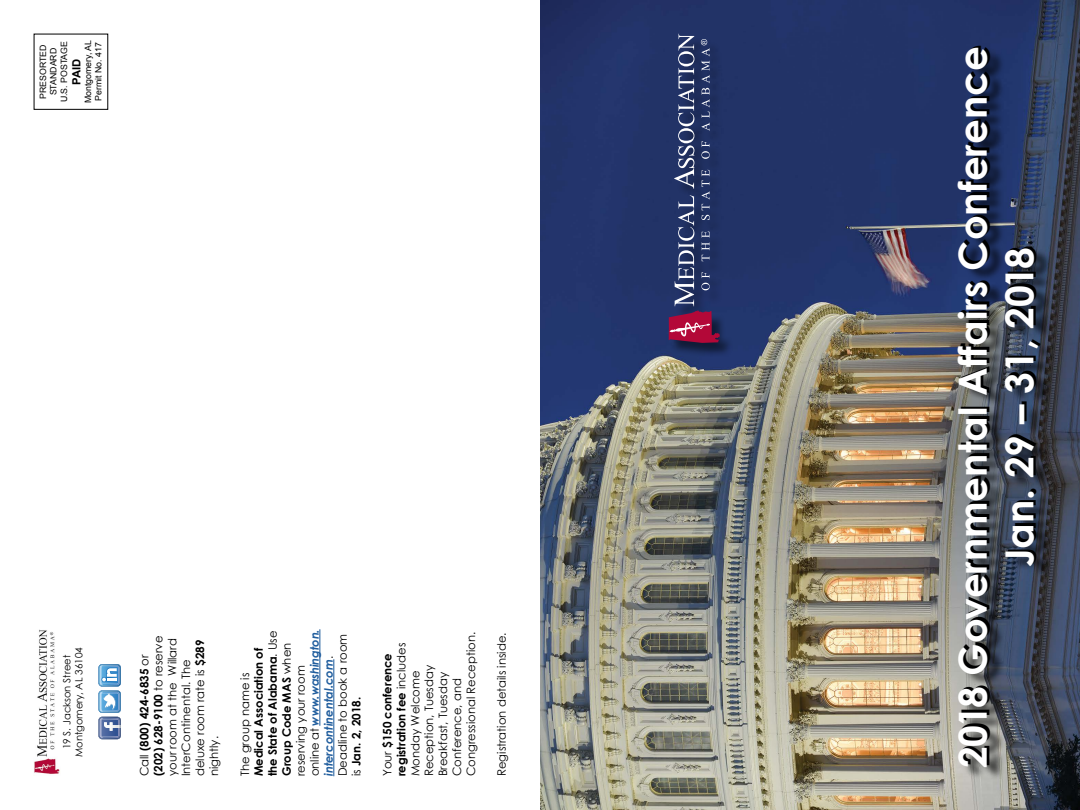
<style>
.page{position:relative;width:1080px;height:810px;background:#fff}
.page>*{position:absolute;margin:0;border:0;box-sizing:border-box;transform-origin:0 0}
.t1{font:700 38.75px/46.5px "Century Gothic";color:#fff;text-align:center}
.t2{font:11.62px/14px "Century Gothic";color:#000}
.t3{font:700 11.62px/14px "Century Gothic";color:#000}
.t4{font:700 11.25px "Arial";color:#000}
.t5{font:10px/12px "Century Gothic";color:#000;text-align:center}
.t6{font:8.75px/10.5px "Arial";color:#000;text-align:center}
.s1{font-weight:700}
.s2{font-weight:400}
.s3{font-style:italic;color:#215e9e}
</style>
<div class="page">
<img style="left:540px;top:0;width:540px;height:810px">
<img style="left:34px;top:629px;width:26px;height:145px">
<hr style="left:319px;top:629px;width:1px;height:97px;background:#215e9e">
<hr style="left:333px;top:659px;width:1px;height:117px;background:#215e9e">
<svg style="left:98px;top:664px;width:23px;height:75px"></svg>
<div style="left:963px;top:48px;width:92px;height:732px;background:#000;opacity:.75"></div>
<div style="left:670px;top:36px;width:64px;height:322px;background:#000;opacity:.5"></div>
<svg style="left:669px;top:34px;width:51px;height:309px"></svg>
<p class="t6" style="left:83px;top:103px;width:65px;text-align:left;rotate:-90deg">Montgomery, AL<br>Permit No. 417</p>
<p class="t6" style="left:38px;top:102px;width:63px;rotate:-90deg">PRESORTED<br>STANDARD<br>U.S. POSTAGE</p>
<p class="t4" style="left:69px;top:85px;width:28px;rotate:-90deg">PAID</p>
<p class="t5" style="left:61px;top:757px;width:112px;rotate:-90deg">19 S. Jackson Street<br>Montgomery, AL 36104</p>
<p class="t2" style="left:137px;top:776px;width:142px;rotate:-90deg">Call <span class="s1">(800) 424-6835</span> or <span class="s1">(202) 628-9100</span> to reserve your room at the Willard<br>InterContinental. The deluxe room rate is <span class="s1">$289 </span>nightly.</p>
<p class="t3" style="left:251px;top:776px;width:148px;rotate:-90deg">Medical Association of the State of Alabama<span class="s2">. Use<br></span>Group Code MAS <span class="s2">when reserving your room online at</span> <span class="s3">www.washington. intercontinental.com</span><span class="s2">.<br>Deadline to book a room is</span> Jan. 2, 2018.</p>
<p class="t2" style="left:380px;top:776px;width:146px;rotate:-90deg">Your <span class="s1">$150 conference registration fee</span> includes<br>Monday Welcome<br>Reception, Tuesday<br>Breakfast, Tuesday<br>Conference, and<br>Congressional Reception.</p>
<p class="t2" style="left:495px;top:776px;width:145px;rotate:-90deg">Registration details inside.</p>
<p class="t2" style="left:238px;top:776px;width:105px;rotate:-90deg">The group name is</p>
<h1 class="t1" style="left:948px;top:768px;width:723px;rotate:-90deg">2018 Governmental Affairs Conference<br>Jan. 29 – 31, 2018</h1>
</div>
